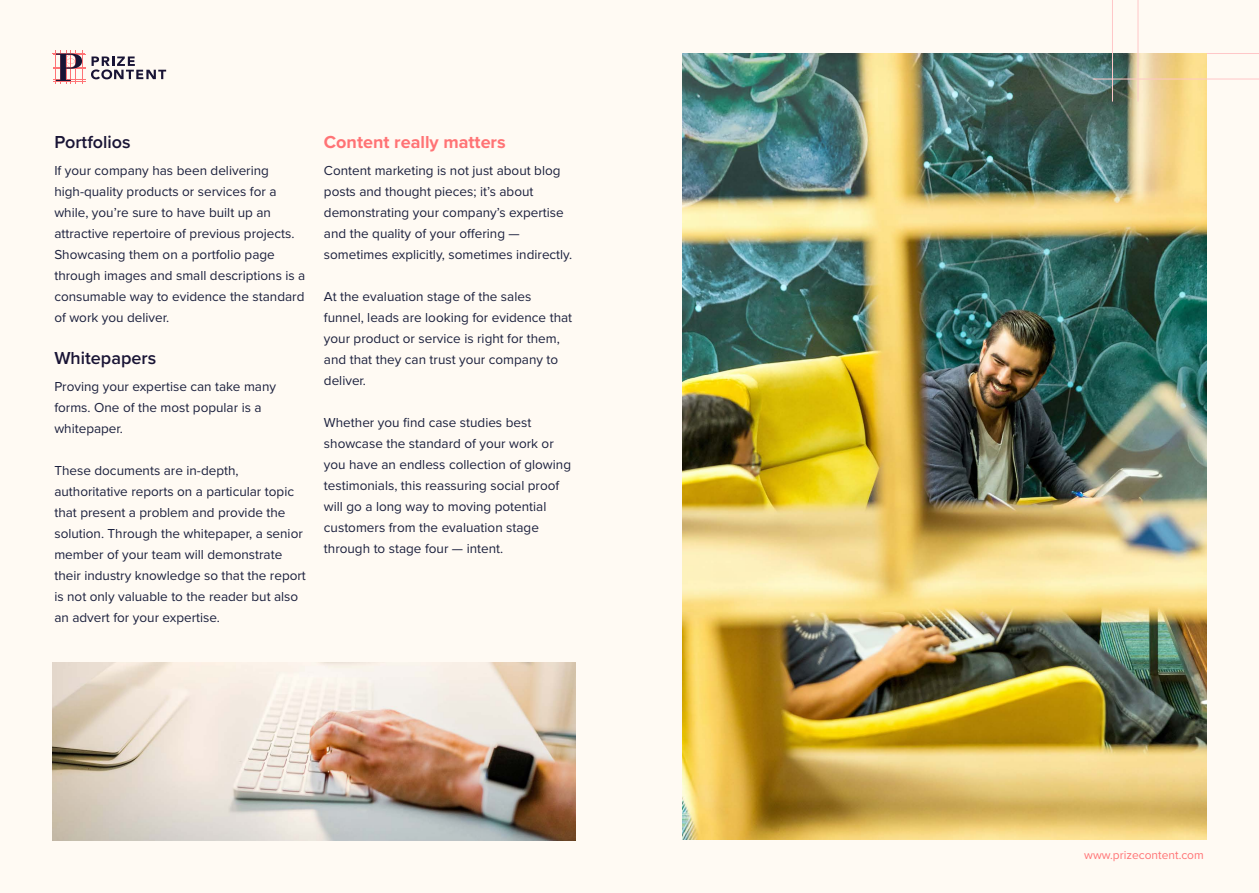
<style>
.page{position:relative;width:1259px;height:893px;background:#fffaf3}
.page>*{position:absolute;margin:0;border:0;box-sizing:border-box;transform-origin:0 0}
.t1{font:600 18px "Proxima Nova";color:#191435}
.t2{font:700 18px "Proxima Nova";color:#ff7375}
.t3{font:13.5px/21px "Proxima Nova";color:#1b203d}
.t4{font:12px "Proxima Nova";color:#ff7375}
</style>
<div class="page">
<img style="left:53px;top:662px;width:522px;height:179px">
<hr style="left:1093px;top:53px;width:166px;height:1px;background:#ffc7c8">
<svg style="left:91px;top:56px;width:75px;height:23px"></svg>
<hr style="left:60px;top:51px;width:1px;height:33px;background:#ff7375">
<hr style="left:56px;top:51px;width:1px;height:33px;background:#ff7375">
<hr style="left:66px;top:51px;width:1px;height:33px;background:#ff7375">
<hr style="left:71px;top:51px;width:1px;height:33px;background:#ff7375">
<hr style="left:75px;top:51px;width:1px;height:33px;background:#ff7375">
<hr style="left:53px;top:53px;width:32px;height:1px;background:#ff7375">
<hr style="left:53px;top:55px;width:32px;height:1px;background:#ff7375">
<hr style="left:53px;top:79px;width:32px;height:1px;background:#ff7375">
<hr style="left:53px;top:69px;width:32px;height:1px;background:#ff7375">
<hr style="left:53px;top:67px;width:32px;height:1px;background:#ff7375">
<hr style="left:53px;top:81px;width:32px;height:1px;background:#ff7375">
<hr style="left:82px;top:51px;width:1px;height:33px;background:#ff7375">
<svg style="left:56px;top:54px;width:26px;height:27px"></svg>
<img style="left:682px;top:53px;width:524px;height:787px">
<hr style="left:1093px;top:79px;width:166px;height:1px;background:#ffc7c8">
<hr style="left:1137px;top:0;width:1px;height:102px;background:#ffc7c8">
<hr style="left:1112px;top:0;width:1px;height:102px;background:#ffc7c8">
<h1 class="t1" style="left:54px;top:129px;width:78px">Portfolios</h1>
<p class="t3" style="left:54px;top:160px;width:252px">If your company has been delivering high-quality products or services for a while, you’re sure to have built up an attractive repertoire of previous projects.<br>Showcasing them on a portfolio page through images and small descriptions is a consumable way to evidence the standard of work you deliver.</p>
<h1 class="t1" style="left:54px;top:345px;width:103px">Whitepapers</h1>
<p class="t3" style="left:54px;top:376px;width:223px">Proving your expertise can take many forms. One of the most popular is a whitepaper.</p>
<p class="t3" style="left:54px;top:460px;width:253px">These documents are in-depth, authoritative reports on a particular topic that present a problem and provide the solution. Through the whitepaper, a senior member of your team will demonstrate their industry knowledge so that the report is not only valuable to the reader but also an advert for your expertise.</p>
<h1 class="t2" style="left:324px;top:129px;width:183px">Content really matters</h1>
<p class="t3" style="left:324px;top:160px;width:250px">Content marketing is not just about blog posts and thought pieces; it’s about demonstrating your company’s expertise and the quality of your offering — sometimes explicitly, sometimes indirectly.</p>
<p class="t3" style="left:324px;top:286px;width:250px">At the evaluation stage of the sales funnel, leads are looking for evidence that your product or service is right for them, and that they can trust your company to deliver.</p>
<p class="t3" style="left:324px;top:412px;width:249px">Whether you find case studies best showcase the standard of your work or you have an endless collection of glowing testimonials, this reassuring social proof will go a long way to moving potential customers from the evaluation stage through to stage four — intent.</p>
<p class="t4" style="left:1084px;top:846px;width:121px">www.prizecontent.com</p>
</div>
